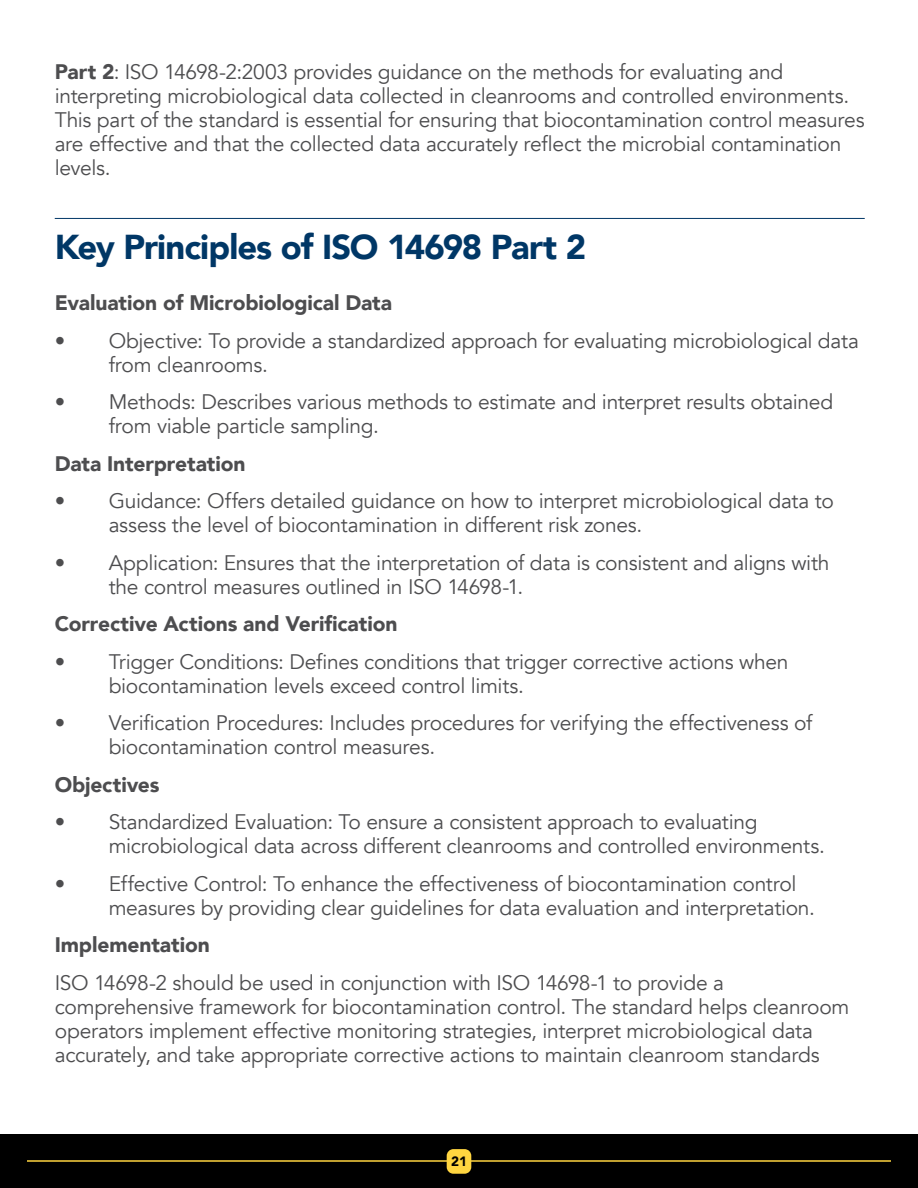
<style>
.page{position:relative;width:918px;height:1188px;background:#fff}
.page>*{position:absolute;margin:0;border:0;box-sizing:border-box;transform-origin:0 0}
.t1{font:900 34.5px "Avenir";letter-spacing:-.025em;color:#003766}
.t2{font:21px/24px "Avenir";letter-spacing:-.015em;color:#4d4d4f}
.t3{font:900 21px "Avenir";letter-spacing:-.005em;color:#4d4d4f}
.t4{font:900 13.5px "Avenir";color:#000}
.s1{font-weight:900}
</style>
<div class="page">
<div style="left:0;top:1134px;width:918px;height:54px;background:#000"></div>
<hr style="left:27px;top:1160px;width:864px;height:2px;background:#ffd540">
<div style="left:447px;top:1149px;width:24px;height:25px;background:#ffd540;border-radius:7px"></div>
<hr style="left:55px;top:218px;width:810px;height:1px;background:#003766">
<p class="t2" style="left:55px;top:60px;width:811px"><span class="s1">Part 2</span>: ISO 14698-2:2003 provides guidance on the methods for evaluating and interpreting microbiological data collected in cleanrooms and controlled environments.<br>This part of the standard is essential for ensuring that biocontamination control measures are effective and that the collected data accurately reflect the microbial contamination levels.</p>
<h1 class="t1" style="left:55px;top:218px;width:533px">Key Principles of ISO 14698 Part 2</h1>
<p class="t3" style="left:55px;top:285px;width:339px">Evaluation of Microbiological Data</p>
<p class="t2" style="left:109px;top:329px;width:752px;text-indent:-54px">• Objective: To provide a standardized approach for evaluating microbiological data from cleanrooms.</p>
<p class="t2" style="left:109px;top:390px;width:726px;text-indent:-54px">• Methods: Describes various methods to estimate and interpret results obtained from viable particle sampling.</p>
<p class="t3" style="left:55px;top:446px;width:192px">Data Interpretation</p>
<p class="t2" style="left:109px;top:490px;width:727px;text-indent:-54px">• Guidance: Offers detailed guidance on how to interpret microbiological data to assess the level of biocontamination in different risk zones.</p>
<p class="t2" style="left:109px;top:551px;width:722px;text-indent:-54px">• Application: Ensures that the interpretation of data is consistent and aligns with the control measures outlined in ISO 14698-1.</p>
<p class="t3" style="left:55px;top:606px;width:344px">Corrective Actions and Verification</p>
<p class="t2" style="left:109px;top:650px;width:681px;text-indent:-54px">• Trigger Conditions: Defines conditions that trigger corrective actions when biocontamination levels exceed control limits.</p>
<p class="t2" style="left:109px;top:712px;width:705px;text-indent:-54px">• Verification Procedures: Includes procedures for verifying the effectiveness of biocontamination control measures.</p>
<p class="t3" style="left:55px;top:767px;width:106px">Objectives</p>
<p class="t2" style="left:109px;top:811px;width:718px;text-indent:-54px">• Standardized Evaluation: To ensure a consistent approach to evaluating microbiological data across different cleanrooms and controlled environments.</p>
<p class="t2" style="left:109px;top:872px;width:708px;text-indent:-54px">• Effective Control: To enhance the effectiveness of biocontamination control measures by providing clear guidelines for data evaluation and interpretation.</p>
<p class="t3" style="left:55px;top:927px;width:157px">Implementation</p>
<p class="t2" style="left:55px;top:971px;width:796px">ISO 14698-2 should be used in conjunction with ISO 14698-1 to provide a comprehensive framework for biocontamination control. The standard helps cleanroom operators implement effective monitoring strategies, interpret microbiological data accurately, and take appropriate corrective actions to maintain cleanroom standards</p>
<p class="t4" style="left:451px;top:1150px;width:17px">21</p>
</div>
